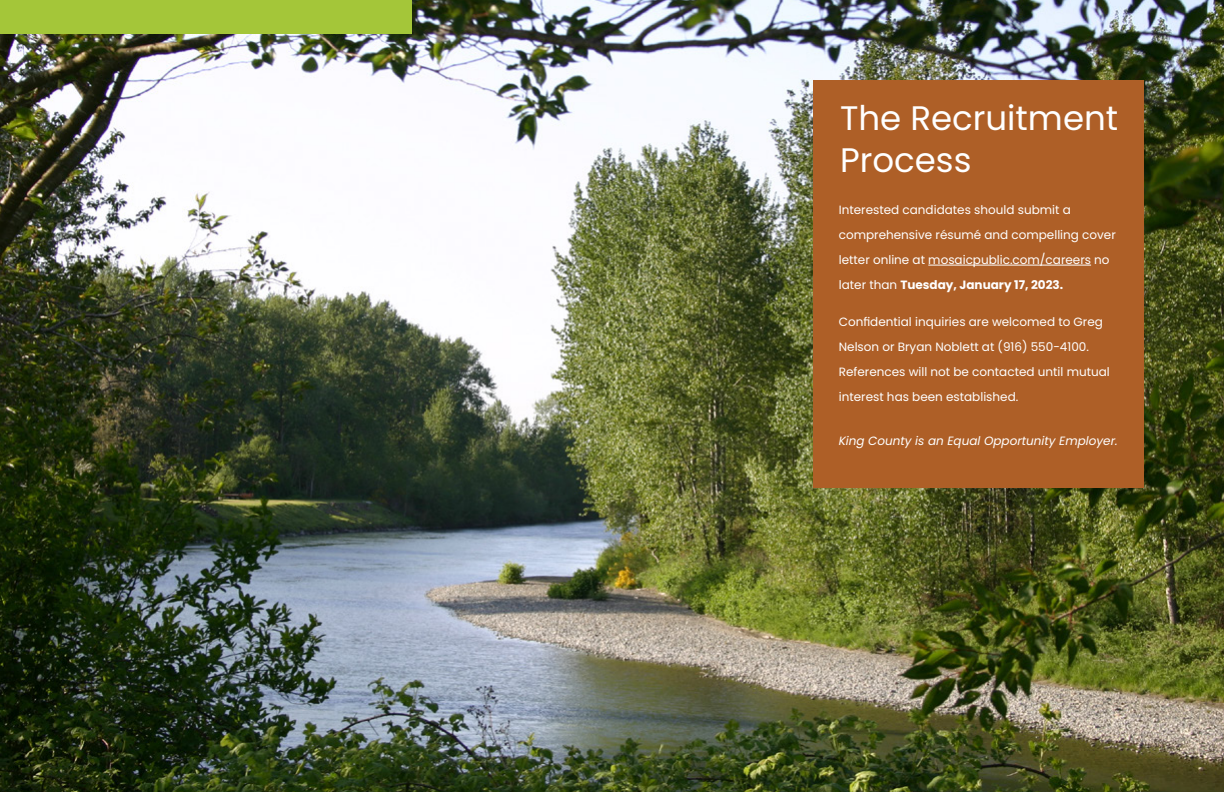
<style>
.page{position:relative;width:1224px;height:792px;background:#fff}
.page>*{position:absolute;margin:0;border:0;box-sizing:border-box;transform-origin:0 0}
.t1{font:34px/42px "Poppins";color:#fff}
.t2{font:12px/25px "Poppins";color:#fff}
.t3{font:italic 12px "Poppins";color:#fff}
.s1{font-weight:700}
</style>
<div class="page">
<img style="left:0;top:0;width:1224px;height:792px">
<div style="left:813px;top:80px;width:331px;height:407px;background:#ae5f27"></div>
<div style="left:0;top:0;width:412px;height:33px;background:#a4c639"></div>
<hr style="left:928px;top:265px;width:163px;height:1px;background:#fff">
<h1 class="t1" style="left:840px;top:98px;width:280px">The Recruitment<br>Process</h1>
<p class="t2" style="left:839px;top:198px;width:234px">Interested candidates should submit a</p>
<p class="t2" style="left:839px;top:223px;width:279px">comprehensive résumé and compelling cover letter online at mosaicpublic.com/careers no later than <span class="s1">Tuesday, January 17, 2023.</span></p>
<p class="t2" style="left:839px;top:310px;width:273px">Confidential inquiries are welcomed to Greg Nelson or Bryan Noblett at (916) 550-4100.<br>References will not be contacted until mutual interest has been established.</p>
<p class="t3" style="left:839px;top:434px;width:280px">King County is an Equal Opportunity Employer.</p>
</div>
